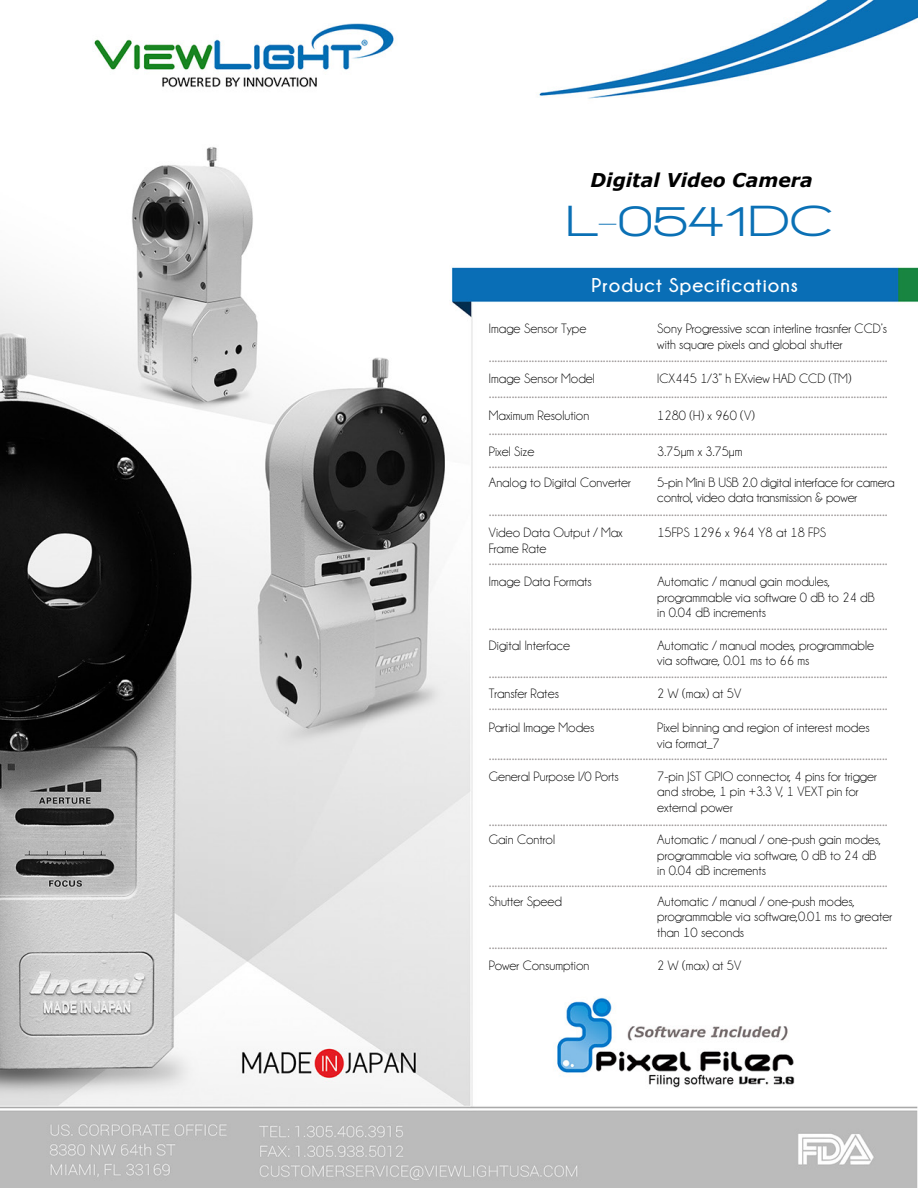
<style>
.page{position:relative;width:918px;height:1188px;background:#fff}
.page>*{position:absolute;margin:0;border:0;box-sizing:border-box;transform-origin:0 0}
.t1{font:800 44.55px "Walkway Expand";color:#0a70b5}
.t2{font:21.6px/36.6px "Champagne&Limousines";color:#9f9a9a}
.t3{font:700 19.8px "Champagne&Limousines";letter-spacing:.05em;color:#fff}
.t4{font:italic 700 19.05px "Verdana";color:#000}
.t5{font:13.65px/15.6px "Champagne&Limousines";color:#000}
</style>
<div class="page">
<img style="left:1px;top:0;width:917px;height:1188px">
<img style="left:0;top:0;width:1px;height:1188px">
<p class="t4" style="left:591px;top:167px;width:224px">Digital Video Camera</p>
<h1 class="t1" style="left:566px;top:197px;width:268px">L-0541DC</h1>
<p class="t3" style="left:592px;top:274px;width:208px">Product Specifications</p>
<p class="t5" style="left:489px;top:321px;width:99px">Image Sensor Type</p>
<p class="t5" style="left:657px;top:321px;width:231px">Sony Progressive scan interline trasnfer CCD’s with square pixels and global shutter</p>
<p class="t2" style="left:489px;top:337px;width:400px">............................................................................................................................................</p>
<p class="t5" style="left:489px;top:371px;width:108px">Image Sensor Model</p>
<p class="t5" style="left:657px;top:371px;width:196px">ICX445 1/3” h EXview HAD CCD (TM)</p>
<p class="t5" style="left:489px;top:408px;width:102px">Maximum Resolution</p>
<p class="t5" style="left:657px;top:408px;width:99px">1280 (H) x 960 (V)</p>
<p class="t5" style="left:489px;top:444px;width:47px">Pixel Size</p>
<p class="t5" style="left:657px;top:444px;width:87px">3.75μm x 3.75μm</p>
<p class="t5" style="left:489px;top:474px;width:143px">Analog to Digital Converter</p>
<p class="t5" style="left:657px;top:474px;width:239px">5-pin Mini B USB 2.0 digital interface for camera control, video data transmission &amp; power</p>
<p class="t5" style="left:489px;top:525px;width:135px">Video Data Output / Max</p>
<p class="t5" style="left:657px;top:525px;width:170px">15FPS 1296 x 964 Y8 at 18 FPS</p>
<p class="t5" style="left:489px;top:540px;width:59px">Frame Rate</p>
<p class="t5" style="left:489px;top:574px;width:105px">Image Data Formats</p>
<p class="t5" style="left:657px;top:574px;width:219px">Automatic / manual gain modules, programmable via software 0 dB to 24 dB in 0.04 dB increments</p>
<p class="t5" style="left:489px;top:638px;width:83px">Digital Interface</p>
<p class="t5" style="left:657px;top:638px;width:218px">Automatic / manual modes, programmable via software, 0.01 ms to 66 ms</p>
<p class="t5" style="left:489px;top:686px;width:72px">Transfer Rates</p>
<p class="t5" style="left:657px;top:686px;width:85px">2 W (max) at 5V</p>
<p class="t2" style="left:489px;top:373px;width:400px">............................................................................................................................................ ............................................................................................................................................</p>
<p class="t2" style="left:489px;top:443px;width:400px">............................................................................................................................................</p>
<p class="t2" style="left:489px;top:491px;width:400px">............................................................................................................................................</p>
<p class="t2" style="left:489px;top:540px;width:400px">............................................................................................................................................</p>
<p class="t2" style="left:489px;top:605px;width:400px">............................................................................................................................................</p>
<p class="t2" style="left:489px;top:653px;width:400px">............................................................................................................................................</p>
<p class="t2" style="left:489px;top:685px;width:400px">............................................................................................................................................</p>
<p class="t5" style="left:489px;top:720px;width:107px">Partial Image Modes</p>
<p class="t5" style="left:657px;top:720px;width:214px">Pixel binning and region of interest modes via format_7</p>
<p class="t2" style="left:489px;top:734px;width:400px">............................................................................................................................................</p>
<p class="t5" style="left:489px;top:769px;width:131px">General Purpose I/0 Ports</p>
<p class="t5" style="left:657px;top:769px;width:221px">7-pin JST GPIO connector, 4 pins for trigger and strobe, 1 pin +3.3 V, 1 VEXT pin for external power</p>
<p class="t2" style="left:489px;top:801px;width:400px">............................................................................................................................................</p>
<p class="t5" style="left:489px;top:832px;width:68px">Gain Control</p>
<p class="t5" style="left:657px;top:832px;width:225px">Automatic / manual / one-push gain modes, programmable via software, 0 dB to 24 dB in 0.04 dB increments</p>
<p class="t2" style="left:489px;top:862px;width:400px">............................................................................................................................................</p>
<p class="t5" style="left:489px;top:894px;width:75px">Shutter Speed</p>
<p class="t5" style="left:657px;top:894px;width:236px">Automatic / manual / one-push modes, programmable via software,0.01 ms to greater than 10 seconds</p>
<p class="t5" style="left:489px;top:958px;width:102px">Power Consumption</p>
<p class="t5" style="left:657px;top:958px;width:85px">2 W (max) at 5V</p>
<p class="t2" style="left:489px;top:924px;width:400px">............................................................................................................................................</p>
</div>
